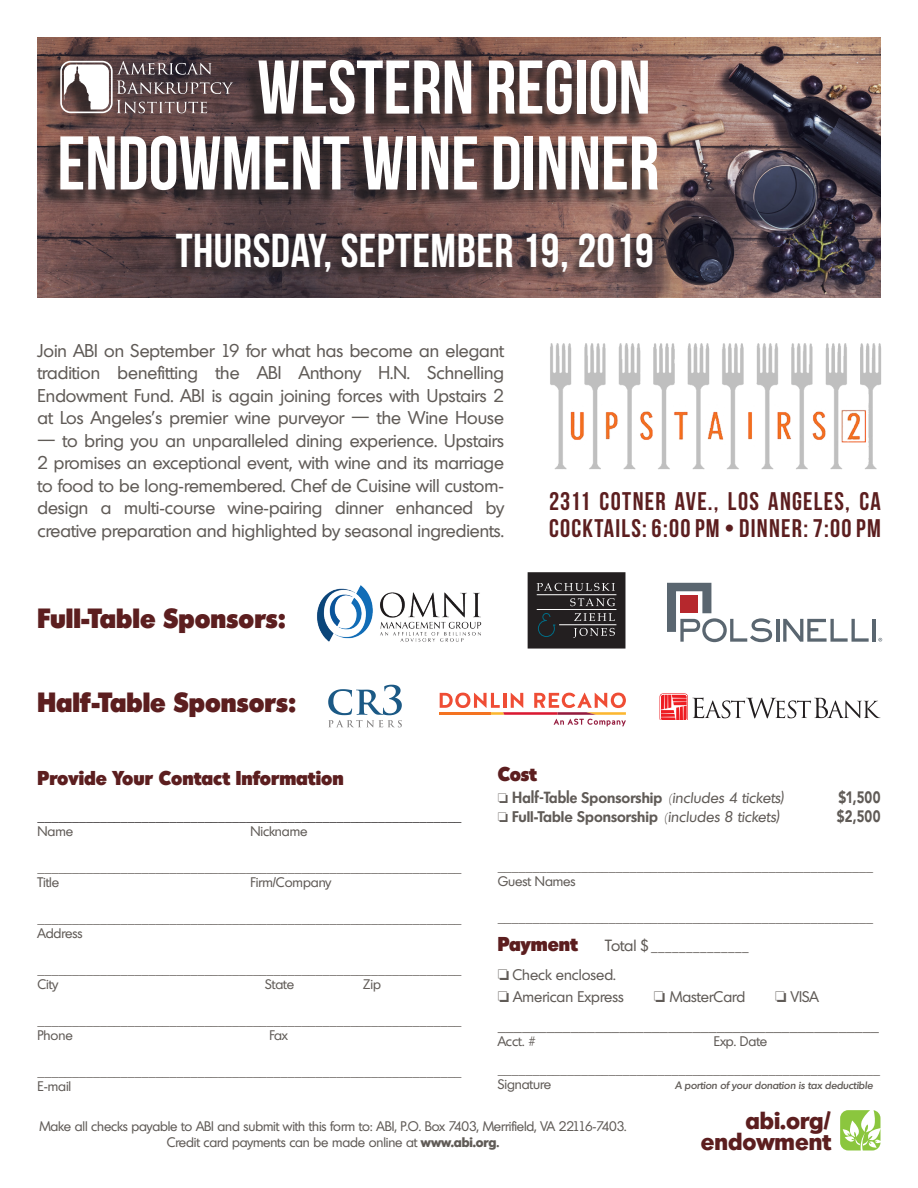
<style>
.page{position:relative;width:918px;height:1188px;background:#fff}
.page>*{position:absolute;margin:0;border:0;box-sizing:border-box;transform-origin:0 0}
.t1{font:75.9px "Bebas Neue";color:#fff}
.t2{font:47.4px "Bebas Neue";letter-spacing:.01em;color:#fff}
.t3{font:800 27px "Montreal Serial";color:#5c1e1f}
.t4{font:25.5px/27px "Bebas Neue";letter-spacing:.05em;color:#5c1e1f}
.t5{font:800 24px/21px "Montreal Serial";color:#5c1e1f;text-align:right}
.t6{font:800 19.5px "Montreal Serial";color:#5c1e1f}
.t7{font:18px/22.5px "Montreal Serial";color:#605b57;text-align:justify}
.t8{font:900 16.5px "Avenir";letter-spacing:.01em;color:#605b57;scale:.8 1}
.t9{font:15.75px "Adobe Jenson Pro";color:#605b57}
.t10{font:15.75px "Adobe Jenson Pro";color:#605b57;scale:.8 1}
.t11{font:15px "Montreal Serial";color:#605b57}
.t12{font:italic 15px "Montreal Serial";color:#605b57}
.t13{font:700 15px "Montreal Serial";color:#605b57}
.t14{font:13.5px/15px "Adobe Jenson Pro";color:#605b57}
.t15{font:13.5px/16.2px "Montreal Serial";letter-spacing:-.01em;color:#605b57;text-align:center}
.t16{font:13.5px "Adobe Jenson Pro";color:#231f20}
.t17{font:italic 500 10.5px "Montreal Serial";letter-spacing:-.01em;color:#605b57}
.s1{font-family:"Futura Std";font-weight:800;font-style:normal}
.s2{font-weight:700;font-style:normal}
.s3{font-family:"Adobe Jenson Pro";font-size:13.5px}
.s4{font-family:"Adobe Jenson Pro";font-weight:400;font-style:italic;font-size:13.5px}
.s5{font-weight:400;font-style:italic}
.s6{font-family:"Montreal Serial"}
.s7{font-weight:800}
.s8{font-weight:700}
</style>
<div class="page">
<img style="left:281px;top:38px;width:599px;height:259px">
<img style="left:38px;top:38px;width:243px;height:259px">
<svg style="left:840px;top:1110px;width:40px;height:40px"></svg>
<svg style="left:60px;top:61px;width:173px;height:2px"></svg>
<div style="left:42px;top:63px;width:613px;height:145px;background:#231f20;opacity:.75"></div>
<div style="left:165px;top:233px;width:489px;height:50px;background:#231f20;opacity:.75"></div>
<img style="left:550px;top:343px;width:331px;height:127px">
<svg style="left:660px;top:693px;width:220px;height:27px"></svg>
<svg style="left:328px;top:684px;width:73px;height:44px"></svg>
<svg style="left:328px;top:685px;width:74px;height:42px"></svg>
<svg style="left:440px;top:693px;width:186px;height:33px"></svg>
<svg style="left:667px;top:583px;width:105px;height:59px"></svg>
<hr style="left:776px;top:619px;width:3px;height:23px;background:#5a6670">
<svg style="left:783px;top:619px;width:86px;height:23px"></svg>
<hr style="left:872px;top:619px;width:3px;height:23px;background:#5a6670">
<svg style="left:878px;top:638px;width:4px;height:4px"></svg>
<div style="left:528px;top:572px;width:97px;height:77px;background:#231f20"></div>
<svg style="left:538px;top:613px;width:18px;height:24px"></svg>
<svg style="left:537px;top:583px;width:78px;height:8px"></svg>
<hr style="left:537px;top:594px;width:79px;height:1px;background:#fff">
<svg style="left:570px;top:598px;width:45px;height:8px"></svg>
<svg style="left:574px;top:613px;width:41px;height:8px"></svg>
<hr style="left:559px;top:624px;width:57px;height:1px;background:#fff">
<svg style="left:574px;top:628px;width:41px;height:10px"></svg>
<hr style="left:537px;top:609px;width:79px;height:1px;background:#fff">
<img style="left:317px;top:585px;width:165px;height:57px">
<p class="t1" style="left:257px;top:46px;width:395px">WESTERN REGION</p>
<p class="t1" style="left:57px;top:122px;width:604px">ENDOWMENT WINE DINNER</p>
<p class="t2" style="left:176px;top:225px;width:480px">THURSDAY, SEPTEMBER 19, 2019</p>
<p class="t7" style="left:38px;top:339px;width:468px">Join ABI on September 19 for what has become an elegant tradition benefitting the ABI Anthony H.N. Schnelling Endowment Fund. ABI is again joining forces with Upstairs 2 at Los Angeles’s premier wine purveyor — the Wine House</p>
<p class="t7" style="left:38px;top:429px;width:468px">— to bring you an unparalleled dining experience. Upstairs 2 promises an exceptional event, with wine and its marriage to food to be long-remembered. Chef de Cuisine will custom&shy;design a multi-course wine-pairing dinner enhanced by creative preparation and highlighted by seasonal ingredients.</p>
<p class="t3" style="left:38px;top:599px;width:250px">Full-Table Sponsors:</p>
<p class="t3" style="left:38px;top:684px;width:260px">Half-Table Sponsors:</p>
<p class="t4" style="left:549px;top:488px;width:333px">2311 COTNER AVE., LOS ANGELES, CA<br>COCKTAILS: 6:00 PM • DINNER: 7:00 PM</p>
<p class="t6" style="left:498px;top:761px;width:41px">Cost</p>
<p class="t12" style="left:498px;top:788px;width:288px">□ <span class="s1">Half-Table</span> <span class="s2">Sponsorship</span> <span class="s3">(</span>includes 4 tickets)</p>
<p class="t8" style="left:839px;top:783px;width:54px">$1,500</p>
<p class="t13" style="left:498px;top:806px;width:283px">□ Full-Table Sponsorship <span class="s4">(</span><span class="s5">includes 8 tickets)</span></p>
<p class="t8" style="left:837px;top:802px;width:56px">$2,500</p>
<p class="t6" style="left:38px;top:764px;width:308px">Provide Your Contact Information</p>
<p class="t16" style="left:38px;top:809px;width:426px">_____________________________________________________________</p>
<p class="t15" style="left:38px;top:822px;width:37px">Name</p>
<p class="t15" style="left:250px;top:822px;width:59px">Nickname</p>
<p class="t14" style="left:38px;top:860px;width:426px">_____________________________________________________________</p>
<p class="t15" style="left:38px;top:873px;width:23px">Title</p>
<p class="t15" style="left:251px;top:873px;width:82px">Firm/Company</p>
<p class="t14" style="left:38px;top:911px;width:426px">_____________________________________________________________</p>
<p class="t15" style="left:38px;top:924px;width:47px">Address</p>
<p class="t14" style="left:38px;top:962px;width:426px">_____________________________________________________________</p>
<p class="t15" style="left:38px;top:975px;width:22px">City</p>
<p class="t15" style="left:265px;top:975px;width:30px">State</p>
<p class="t15" style="left:363px;top:975px;width:19px">Zip</p>
<p class="t14" style="left:38px;top:1013px;width:426px">_____________________________________________________________</p>
<p class="t15" style="left:38px;top:1026px;width:37px">Phone</p>
<p class="t15" style="left:269px;top:1026px;width:20px">Fax</p>
<p class="t14" style="left:38px;top:1064px;width:426px">_____________________________________________________________</p>
<p class="t15" style="left:38px;top:1077px;width:35px">E-mail</p>
<p class="t14" style="left:498px;top:860px;width:377px">______________________________________________________</p>
<p class="t15" style="left:498px;top:873px;width:80px">Guest Names</p>
<p class="t14" style="left:498px;top:911px;width:377px">______________________________________________________</p>
<p class="t6" style="left:498px;top:930px;width:82px">Payment</p>
<p class="t10" style="left:605px;top:937px;width:181px"><span class="s6">Total $</span> ______________</p>
<p class="t11" style="left:498px;top:965px;width:120px">□ Check enclosed.</p>
<p class="t11" style="left:498px;top:987px;width:128px">□ American Express</p>
<p class="t11" style="left:654px;top:987px;width:93px">□ MasterCard</p>
<p class="t11" style="left:775px;top:987px;width:45px">□ VISA</p>
<p class="t9" style="left:498px;top:1017px;width:383px">_______________________________________________</p>
<p class="t15" style="left:498px;top:1033px;width:41px">Acct. #</p>
<p class="t15" style="left:714px;top:1033px;width:55px">Exp. Date</p>
<p class="t14" style="left:498px;top:1063px;width:384px">_______________________________________________________<br><span class="s6">Signature</span></p>
<p class="t17" style="left:675px;top:1079px;width:199px">A portion of your donation is tax deductible</p>
<p class="t5" style="left:701px;top:1109px;width:132px">abi.org/ endowment</p>
<p class="t15" style="left:39px;top:1118px;width:589px">Make all checks payable to ABI and submit with this form to: ABI, P.O. Box 7403, Merrifield, VA 22116-7403.<br>Credit card payments can be made online at <span class="s7">www.abi.org</span><span class="s8">.</span></p>
</div>
